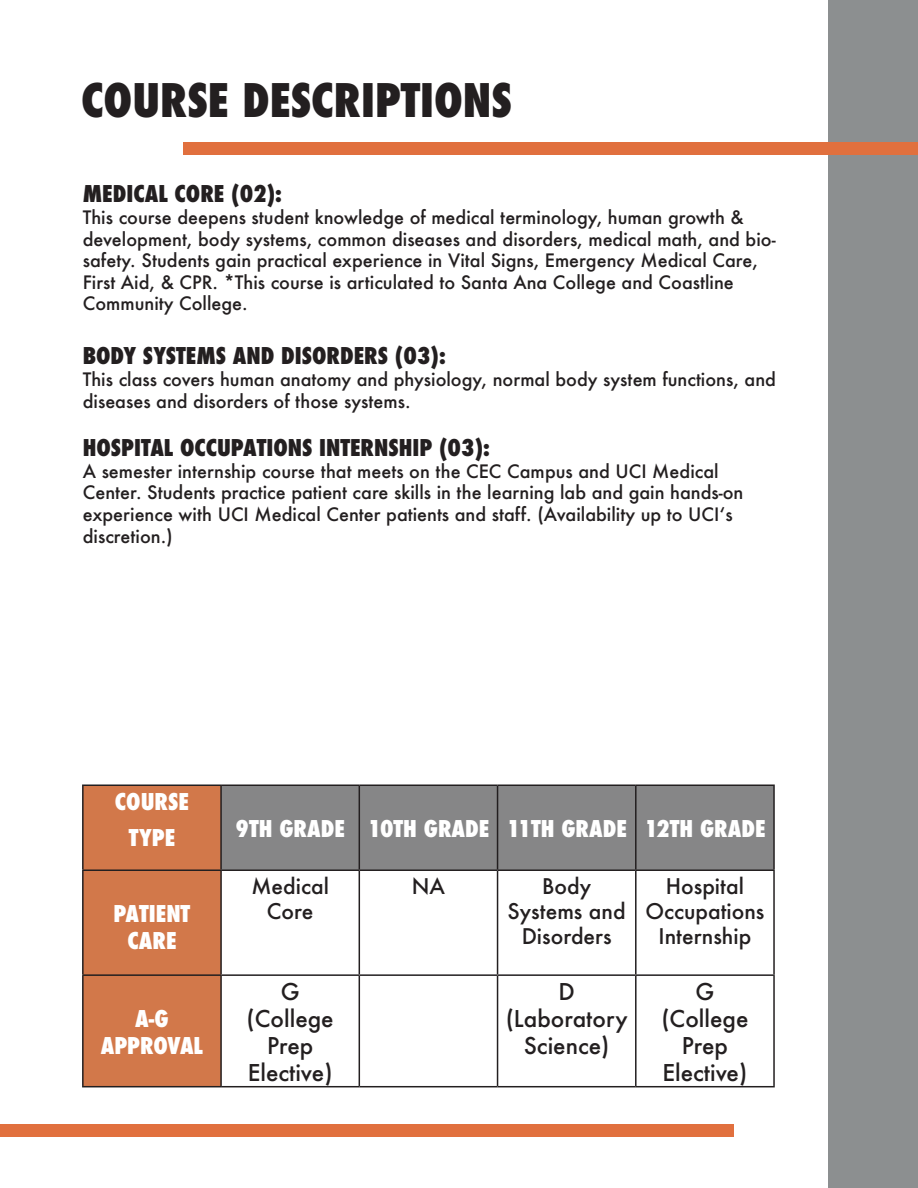
<style>
.page{position:relative;width:918px;height:1188px;background:#fff}
.page>*{position:absolute;margin:0;border:0;box-sizing:border-box;transform-origin:0 0}
.t1{font:800 condensed 45px "Futura";color:#231f20}
.t2{font:800 condensed 22.5px "Futura";color:#231f20}
.t3{font:800 condensed 22.5px/27px "Futura";color:#fff;text-align:center}
.t4{font:500 22.5px/27px "Futura";color:#231f20;text-align:center}
.t5{font:500 21px/25.2px "Futura";color:#231f20;text-align:center}
.t6{font:500 18px/21.6px "Futura";color:#231f20}
</style>
<div class="page">
<div style="left:828px;top:0;width:90px;height:1188px;background:#8c8f90"></div>
<div style="left:0;top:1124px;width:733px;height:13px;background:#e1703e"></div>
<div style="left:84px;top:786px;width:136px;height:300px;background:#d2784a"></div>
<div style="left:222px;top:786px;width:551px;height:83px;background:#868687"></div>
<hr style="left:82px;top:784px;width:139px;height:2px;background:#231f20">
<hr style="left:82px;top:786px;width:2px;height:83px;background:#231f20">
<hr style="left:221px;top:784px;width:138px;height:2px;background:#231f20">
<hr style="left:220px;top:786px;width:2px;height:83px;background:#231f20">
<hr style="left:359px;top:784px;width:139px;height:2px;background:#231f20">
<hr style="left:359px;top:786px;width:1px;height:83px;background:#231f20">
<hr style="left:498px;top:784px;width:138px;height:2px;background:#231f20">
<hr style="left:497px;top:786px;width:1px;height:83px;background:#231f20">
<hr style="left:636px;top:784px;width:139px;height:2px;background:#231f20">
<hr style="left:635px;top:786px;width:2px;height:83px;background:#231f20">
<hr style="left:773px;top:786px;width:2px;height:83px;background:#231f20">
<hr style="left:82px;top:869px;width:139px;height:2px;background:#231f20">
<hr style="left:82px;top:871px;width:2px;height:103px;background:#231f20">
<hr style="left:221px;top:869px;width:138px;height:2px;background:#231f20">
<hr style="left:220px;top:871px;width:2px;height:103px;background:#231f20">
<hr style="left:359px;top:869px;width:139px;height:2px;background:#231f20">
<hr style="left:359px;top:871px;width:1px;height:103px;background:#231f20">
<hr style="left:498px;top:869px;width:138px;height:2px;background:#231f20">
<hr style="left:497px;top:871px;width:1px;height:103px;background:#231f20">
<hr style="left:636px;top:869px;width:139px;height:2px;background:#231f20">
<hr style="left:635px;top:871px;width:2px;height:103px;background:#231f20">
<hr style="left:773px;top:871px;width:2px;height:103px;background:#231f20">
<hr style="left:82px;top:974px;width:139px;height:2px;background:#231f20">
<hr style="left:82px;top:976px;width:2px;height:110px;background:#231f20">
<hr style="left:221px;top:974px;width:138px;height:2px;background:#231f20">
<hr style="left:220px;top:976px;width:2px;height:110px;background:#231f20">
<hr style="left:359px;top:974px;width:139px;height:2px;background:#231f20">
<hr style="left:359px;top:976px;width:1px;height:110px;background:#231f20">
<hr style="left:498px;top:974px;width:138px;height:2px;background:#231f20">
<hr style="left:497px;top:976px;width:1px;height:110px;background:#231f20">
<hr style="left:636px;top:974px;width:139px;height:2px;background:#231f20">
<hr style="left:635px;top:976px;width:2px;height:110px;background:#231f20">
<hr style="left:773px;top:976px;width:2px;height:110px;background:#231f20">
<hr style="left:82px;top:1086px;width:139px;height:1px;background:#231f20">
<hr style="left:221px;top:1086px;width:138px;height:1px;background:#231f20">
<hr style="left:359px;top:1086px;width:139px;height:1px;background:#231f20">
<hr style="left:498px;top:1086px;width:138px;height:1px;background:#231f20">
<hr style="left:636px;top:1086px;width:139px;height:1px;background:#231f20">
<div style="left:184px;top:142px;width:734px;height:13px;background:#e1703e"></div>
<p class="t1" style="left:81px;top:70px;width:433px">COURSE DESCRIPTIONS</p>
<p class="t2" style="left:83px;top:179px;width:201px">MEDICAL CORE (02):</p>
<p class="t6" style="left:83px;top:206px;width:694px">This course deepens student knowledge of medical terminology, human growth &amp; development, body systems, common diseases and disorders, medical math, and bio&shy;safety. Students gain practical experience in Vital Signs, Emergency Medical Care, First Aid, &amp; CPR. *This course is articulated to Santa Ana College and Coastline Community College.</p>
<p class="t2" style="left:83px;top:341px;width:365px">BODY SYSTEMS AND DISORDERS (03):</p>
<p class="t6" style="left:83px;top:368px;width:695px">This class covers human anatomy and physiology, normal body system functions, and diseases and disorders of those systems.</p>
<p class="t2" style="left:83px;top:433px;width:409px">HOSPITAL OCCUPATIONS INTERNSHIP (03):</p>
<p class="t6" style="left:83px;top:460px;width:662px">A semester internship course that meets on the CEC Campus and UCI Medical Center. Students practice patient care skills in the learning lab and gain hands-on experience with UCI Medical Center patients and staff. (Availability up to UCI‘s discretion.)</p>
<p class="t3" style="left:115px;top:784px;width:75px;line-height:36px">COURSE<br>TYPE</p>
<p class="t3" style="left:114px;top:900px;width:78px">PATIENT<br>CARE</p>
<p class="t3" style="left:101px;top:1005px;width:104px">A-G<br>APPROVAL</p>
<p class="t3" style="left:236px;top:815px;width:111px">9TH GRADE</p>
<p class="t3" style="left:368px;top:815px;width:123px">10TH GRADE</p>
<p class="t3" style="left:507px;top:815px;width:122px">11TH GRADE</p>
<p class="t3" style="left:644px;top:815px;width:123px">12TH GRADE</p>
<p class="t5" style="left:251px;top:873px;width:79px">Medical<br>Core</p>
<p class="t5" style="left:412px;top:873px;width:35px">NA</p>
<p class="t5" style="left:508px;top:873px;width:120px">Body<br>Systems and<br>Disorders</p>
<p class="t5" style="left:645px;top:873px;width:121px">Hospital<br>Occupations<br>Internship</p>
<p class="t4" style="left:281px;top:978px;width:20px">G</p>
<p class="t4" style="left:247px;top:1005px;width:89px">(College<br>Prep<br>Elective)</p>
<p class="t4" style="left:559px;top:978px;width:18px">D</p>
<p class="t4" style="left:506px;top:1005px;width:123px">(Laboratory<br>Science)</p>
<p class="t4" style="left:695px;top:978px;width:20px">G</p>
<p class="t4" style="left:661px;top:1005px;width:89px">(College<br>Prep<br>Elective)</p>
</div>
